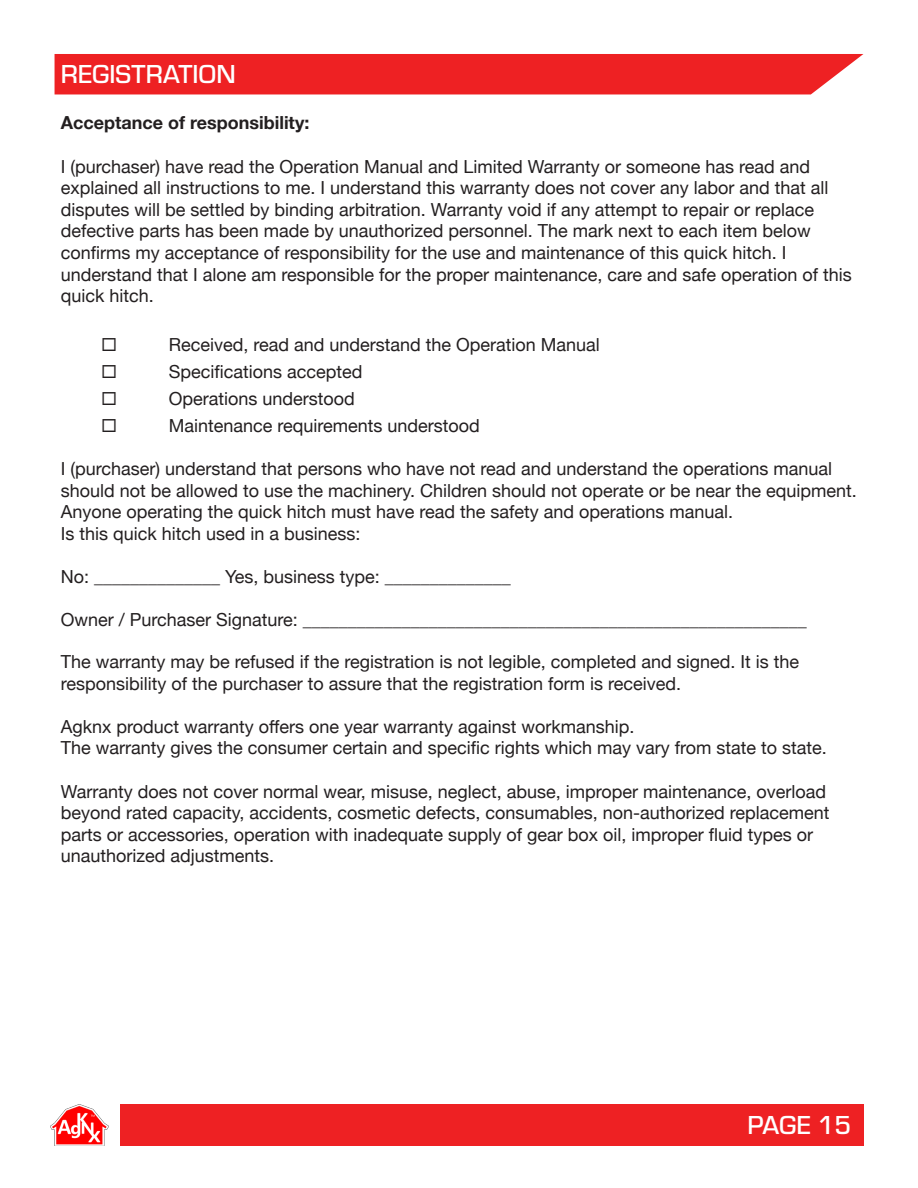
<style>
.page{position:relative;width:918px;height:1188px;background:#fff}
.page>*{position:absolute;margin:0;border:0;box-sizing:border-box;transform-origin:0 0}
.IMPORTANT_SAFETY_ToC{font:500 27px "Eurostile";color:#fff}
.Body{font:18px/21.6px "Helvetica Neue";color:#231f20}
.Body-2{font:700 18px "Helvetica Neue";color:#231f20}
</style>
<div class="page">
<div style="left:120px;top:1105px;width:743px;height:41px;background:#ee2123"></div>
<div style="left:55px;top:54px;width:808px;height:40px;background:#ee2123"></div>
<img style="left:51px;top:1105px;width:57px;height:41px">
<h3 class="IMPORTANT_SAFETY_ToC" style="left:61px;top:56px;width:177px">REGISTRATION</h3>
<p class="Body-2" style="left:61px;top:109px;width:250px">Acceptance of responsibility:</p>
<p class="Body" style="left:61px;top:156px;width:793px">I (purchaser) have read the Operation Manual and Limited Warranty or someone has read and explained all instructions to me. I understand this warranty does not cover any labor and that all disputes will be settled by binding arbitration. Warranty void if any attempt to repair or replace defective parts has been made by unauthorized personnel. The mark next to each item below confirms my acceptance of responsibility for the use and maintenance of this quick hitch. I understand that I alone am responsible for the proper maintenance, care and safe operation of this quick hitch.</p>
<p class="Body" style="left:169px;top:335px;width:433px">Received, read and understand the Operation Manual</p>
<p class="Body" style="left:169px;top:362px;width:195px">Specifications accepted</p>
<p class="Body" style="left:169px;top:389px;width:188px">Operations understood</p>
<p class="Body" style="left:169px;top:416px;width:313px">Maintenance requirements understood</p>
<p class="Body" style="left:61px;top:459px;width:798px">I (purchaser) understand that persons who have not read and understand the operations manual should not be allowed to use the machinery. Children should not operate or be near the equipment.<br>Anyone operating the quick hitch must have read the safety and operations manual.</p>
<p class="Body" style="left:61px;top:524px;width:301px">Is this quick hitch used in a business:</p>
<p class="Body" style="left:61px;top:567px;width:452px">No: ______________ Yes, business type: ______________</p>
<p class="Body" style="left:61px;top:610px;width:748px">Owner / Purchaser Signature: ________________________________________________________</p>
<p class="Body" style="left:61px;top:652px;width:740px">The warranty may be refused if the registration is not legible, completed and signed. It is the responsibility of the purchaser to assure that the registration form is received.</p>
<p class="Body" style="left:61px;top:717px;width:575px">Agknx product warranty offers one year warranty against workmanship.</p>
<p class="Body" style="left:61px;top:738px;width:768px">The warranty gives the consumer certain and specific rights which may vary from state to state.</p>
<p class="Body" style="left:61px;top:781px;width:770px">Warranty does not cover normal wear, misuse, neglect, abuse, improper maintenance, overload beyond rated capacity, accidents, cosmetic defects, consumables, non-authorized replacement parts or accessories, operation with inadequate supply of gear box oil, improper fluid types or unauthorized adjustments.</p>
<h1 class="IMPORTANT_SAFETY_ToC" style="left:747px;top:1106px;width:105px">PAGE 15</h1>
</div>
